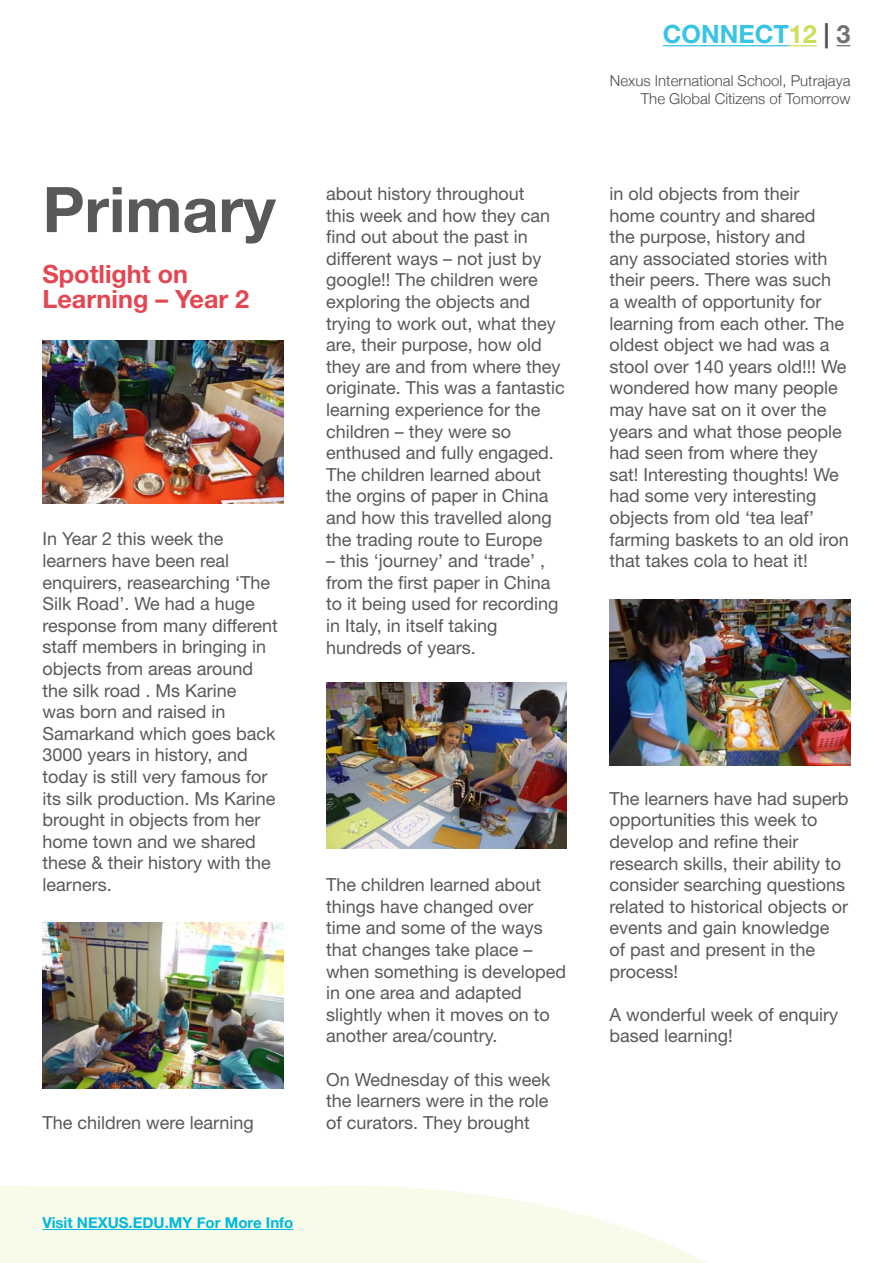
<style>
.page{position:relative;width:893px;height:1263px;background:#fff}
.page>*{position:absolute;margin:0;border:0;box-sizing:border-box;transform-origin:0 0}
.t1{font:700 63px "Helvetica Neue LT Std";color:#58595b}
.t2{font:700 25.2px/25.2px "Helvetica Neue LT Std";color:#e34752}
.t3{font:700 25.2px "Helvetica Neue LT Std";color:#38c4e3}
.t4{font:18px/21.6px "Helvetica Neue LT Std";color:#58595b}
.t5{font:300 15px/18px "Helvetica Neue";color:#4d4d4f;text-align:right}
.t6{font:700 15px "Helvetica Neue";color:#00b8de}
.s1{color:#cdde5c}
.s2{color:#4d4d4f}
.s3{color:#717275}
</style>
<div class="page">
<svg style="left:0;top:1185px;width:707px;height:78px;fill:#f8fbea"></svg>
<hr style="left:43px;top:1229px;width:250px;height:1px;background:#00b8de">
<hr style="left:663px;top:45px;width:126px;height:1px;background:#38c4e3">
<svg style="left:789px;top:45px;width:28px;height:1px"></svg>
<svg style="left:836px;top:45px;width:14px;height:1px"></svg>
<img style="left:43px;top:340px;width:240px;height:164px">
<img style="left:43px;top:923px;width:240px;height:166px">
<img style="left:326px;top:682px;width:241px;height:166px">
<img style="left:609px;top:600px;width:241px;height:165px">
<h1 class="t1" style="left:43px;top:171px;width:235px">Primary</h1>
<h2 class="t2" style="left:43px;top:260px;width:208px">Spotlight on<br>Learning – Year 2</h2>
<p class="t4" style="left:43px;top:528px;width:237px">In Year 2 this week the learners have been real enquirers, reasearching ‘The<br>Silk Road’. We had a huge response from many different staff members in bringing in objects from areas around the silk road . Ms Karine<br>was born and raised in<br>Samarkand which goes back<br>3000 years in history, and today is still very famous for its silk production. Ms Karine brought in objects from her home town and we shared these &amp; their history with the learners.</p>
<p class="t4" style="left:43px;top:1111px;width:213px">The children were learning</p>
<p class="t4" style="left:326px;top:182px;width:240px">about history throughout<br>this week and how they can find out about the past in different ways – not just by google!! The children were exploring the objects and trying to work out, what they are, their purpose, how old they are and from where they originate. This was a fantastic learning experience for the children – they were so enthused and fully engaged.<br>The children learned about the orgins of paper in China and how this travelled along the trading route to Europe</p>
<p class="t4" style="left:326px;top:550px;width:234px">– this ‘journey’ and ‘trade’ , from the first paper in China to it being used for recording in Italy, in itself taking hundreds of years.</p>
<p class="t4" style="left:326px;top:874px;width:242px">The children learned about things have changed over time and some of the ways that changes take place – when something is developed in one area and adapted slightly when it moves on to another area/country.</p>
<p class="t4" style="left:326px;top:1068px;width:226px;text-align:justify">On Wednesday of this week the learners were in the role of curators. They brought</p>
<p class="t6" style="left:43px;top:1211px;width:252px">Visit NEXUS.EDU.MY For More Info</p>
<h2 class="t3" style="left:663px;top:19px;width:189px">CONNECT<span class="s1">12</span> <span class="s2">|</span> <span class="s3">3</span></h2>
<p class="t5" style="left:610px;top:71px;width:242px">Nexus International School, Putrajaya<br>The Global Citizens of Tomorrow</p>
<p class="t4" style="left:609px;top:182px;width:241px">in old objects from their home country and shared<br>the purpose, history and<br>any associated stories with their peers. There was such<br>a wealth of opportunity for learning from each other. The oldest object we had was a stool over 140 years old!!! We wondered how many people may have sat on it over the years and what those people had seen from where they sat! Interesting thoughts! We had some very interesting objects from old ‘tea leaf’ farming baskets to an old iron that takes cola to heat it!</p>
<p class="t4" style="left:609px;top:787px;width:241px">The learners have had superb opportunities this week to develop and refine their research skills, their ability to consider searching questions related to historical objects or events and gain knowledge of past and present in the process!</p>
<p class="t4" style="left:609px;top:1003px;width:230px">A wonderful week of enquiry based learning!</p>
</div>
